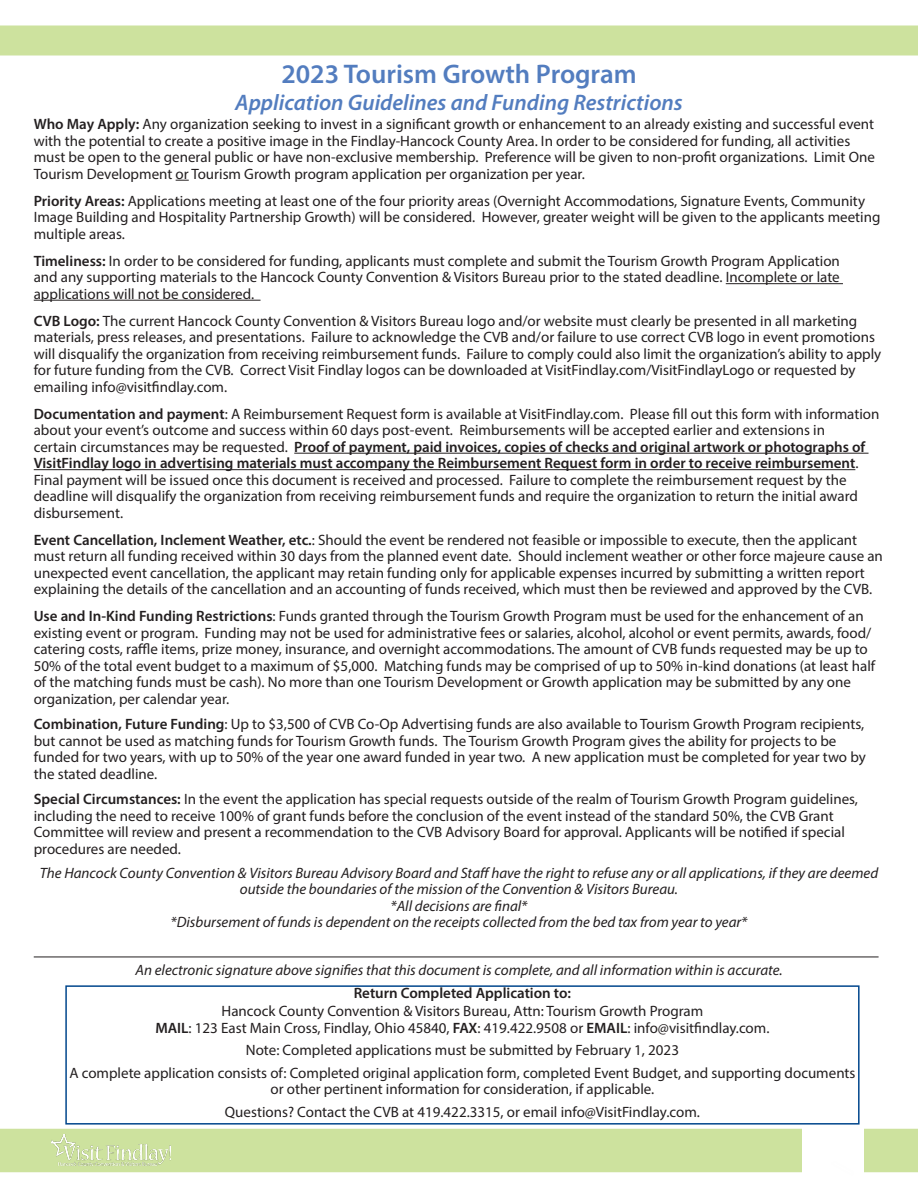
<style>
.page{position:relative;width:918px;height:1188px;background:#fff}
.page>*{position:absolute;margin:0;border:0;box-sizing:border-box;transform-origin:0 0}
.t1{font:600 27px "Myriad Pro";color:#537dbf}
.t2{font:italic 600 22.5px "Myriad Pro";color:#537dbf}
.t3{font:15px/16.5px "Myriad Pro";color:#231f20}
.t4{font:italic 15px/16.5px "Myriad Pro";color:#231f20;text-align:center}
.s1{font-weight:600}
</style>
<div class="page">
<div style="left:0;top:26px;width:918px;height:30px;background:#cde29e"></div>
<div style="left:0;top:1129px;width:918px;height:43px;background:#cde29e"></div>
<svg style="left:51px;top:1134px;width:120px;height:32px"></svg>
<div style="left:802px;top:1129px;width:61px;height:43px;background:#fff"></div>
<svg style="left:176px;top:180px;width:13px;height:1px"></svg>
<hr style="left:726px;top:283px;width:117px;height:1px;background:#231f20">
<hr style="left:34px;top:300px;width:227px;height:1px;background:#231f20">
<hr style="left:294px;top:453px;width:575px;height:1px;background:#231f20">
<hr style="left:34px;top:469px;width:821px;height:1px;background:#231f20">
<hr style="left:34px;top:957px;width:845px;height:1px;background:#231f20">
<div style="left:65px;top:985px;width:795px;height:140px;border:2px solid #01468c"></div>
<p class="t1" style="left:281px;top:57px;width:357px">2023 Tourism Growth Program</p>
<p class="t2" style="left:235px;top:88px;width:449px">Application Guidelines and Funding Restrictions</p>
<p class="t3" style="left:34px;top:116px;width:843px"><span class="s1">Who May Apply:</span> Any organization seeking to invest in a significant growth or enhancement to an already existing and successful event with the potential to create a positive image in the Findlay-Hancock County Area. In order to be considered for funding, all activities must be open to the general public or have non-exclusive membership. Preference will be given to non-profit organizations. Limit One Tourism Development or Tourism Growth program application per organization per year.</p>
<p class="t3" style="left:34px;top:192px;width:848px"><span class="s1">Priority Areas:</span> Applications meeting at least one of the four priority areas (Overnight Accommodations, Signature Events, Community<br>Image Building and Hospitality Partnership Growth) will be considered. However, greater weight will be given to the applicants meeting multiple areas.</p>
<p class="t3" style="left:34px;top:252px;width:808px;text-align:justify"><span class="s1">Timeliness:</span> In order to be considered for funding, applicants must complete and submit the Tourism Growth Program Application and any supporting materials to the Hancock County Convention &amp; Visitors Bureau prior to the stated deadline. Incomplete or late applications will not be considered.</p>
<p class="t3" style="left:34px;top:312px;width:849px"><span class="s1">CVB Logo:</span> The current Hancock County Convention &amp; Visitors Bureau logo and/or website must clearly be presented in all marketing materials, press releases, and presentations. Failure to acknowledge the CVB and/or failure to use correct CVB logo in event promotions will disqualify the organization from receiving reimbursement funds. Failure to comply could also limit the organization’s ability to apply for future funding from the CVB. Correct Visit Findlay logos can be downloaded at VisitFindlay.com/VisitFindlayLogo or requested by emailing info@visitfindlay.com.</p>
<p class="t3" style="left:34px;top:405px;width:847px"><span class="s1">Documentation and payment</span>: A Reimbursement Request form is available at VisitFindlay.com. Please fill out this form with information about your event’s outcome and success within 60 days post-event. Reimbursements will be accepted earlier and extensions in<br>certain circumstances may be requested. <span class="s1">Proof of payment, paid invoices, copies of checks and original artwork or photographs of VisitFindlay logo in advertising materials must accompany the Reimbursement Request form in order to receive reimbursement</span>.<br>Final payment will be issued once this document is received and processed. Failure to complete the reimbursement request by the deadline will disqualify the organization from receiving reimbursement funds and require the organization to return the initial award disbursement.</p>
<p class="t3" style="left:34px;top:531px;width:851px"><span class="s1">Event Cancellation, Inclement Weather, etc.</span>: Should the event be rendered not feasible or impossible to execute, then the applicant must return all funding received within 30 days from the planned event date. Should inclement weather or other force majeure cause an unexpected event cancellation, the applicant may retain funding only for applicable expenses incurred by submitting a written report explaining the details of the cancellation and an accounting of funds received, which must then be reviewed and approved by the CVB.</p>
<p class="t3" style="left:34px;top:608px;width:843px"><span class="s1">Use and In-Kind Funding Restrictions</span>: Funds granted through the Tourism Growth Program must be used for the enhancement of an existing event or program. Funding may not be used for administrative fees or salaries, alcohol, alcohol or event permits, awards, food/ catering costs, raffle items, prize money, insurance, and overnight accommodations. The amount of CVB funds requested may be up to 50% of the total event budget to a maximum of $5,000. Matching funds may be comprised of up to 50% in-kind donations (at least half of the matching funds must be cash). No more than one Tourism Development or Growth application may be submitted by any one organization, per calendar year.</p>
<p class="t3" style="left:34px;top:716px;width:834px"><span class="s1">Combination, Future Funding</span>: Up to $3,500 of CVB Co-Op Advertising funds are also available to Tourism Growth Program recipients, but cannot be used as matching funds for Tourism Growth funds. The Tourism Growth Program gives the ability for projects to be funded for two years, with up to 50% of the year one award funded in year two. A new application must be completed for year two by the stated deadline.</p>
<p class="t3" style="left:34px;top:791px;width:826px"><span class="s1">Special Circumstances:</span> In the event the application has special requests outside of the realm of Tourism Growth Program guidelines, including the need to receive 100% of grant funds before the conclusion of the event instead of the standard 50%, the CVB Grant Committee will review and present a recommendation to the CVB Advisory Board for approval. Applicants will be notified if special procedures are needed.</p>
<p class="t4" style="left:40px;top:864px;width:840px">The Hancock County Convention &amp; Visitors Bureau Advisory Board and Staff have the right to refuse any or all applications, if they are deemed outside the boundaries of the mission of the Convention &amp; Visitors Bureau.<br>*All decisions are final*</p>
<p class="t4" style="left:170px;top:914px;width:579px">*Disbursement of funds is dependent on the receipts collected from the bed tax from year to year*</p>
<p class="t4" style="left:135px;top:962px;width:649px">An electronic signature above signifies that this document is complete, and all information within is accurate.</p>
<p class="t3" style="left:222px;top:984px;width:483px;line-height:18px;text-align:center"><span class="s1">Return Completed Application to:<br></span>Hancock County Convention &amp; Visitors Bureau, Attn: Tourism Growth Program</p>
<p class="t3" style="left:155px;top:1019px;width:616px"><span class="s1">MAIL</span>: 123 East Main Cross, Findlay, Ohio 45840, <span class="s1">FAX</span>: 419.422.9508 or <span class="s1">EMAIL</span>: info@visitfindlay.com.</p>
<p class="t3" style="left:246px;top:1042px;width:435px">Note: Completed applications must be submitted by February 1, 2023</p>
<p class="t3" style="left:69px;top:1064px;width:788px;text-align:center">A complete application consists of: Completed original application form, completed Event Budget, and supporting documents or other pertinent information for consideration, if applicable.</p>
<p class="t3" style="left:225px;top:1103px;width:477px">Questions? Contact the CVB at 419.422.3315, or email info@VisitFindlay.com.</p>
</div>
